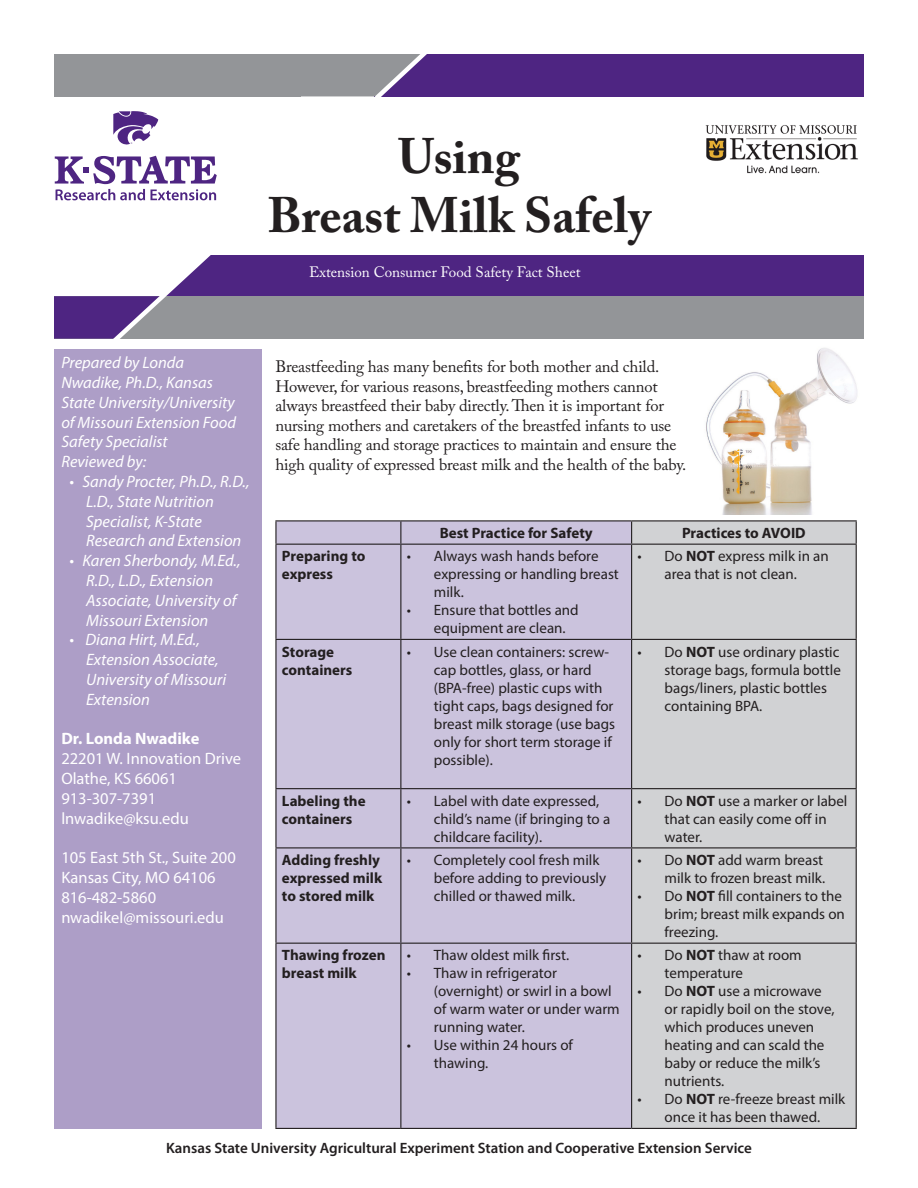
<style>
.page{position:relative;width:918px;height:1188px;background:#fff}
.page>*{position:absolute;margin:0;border:0;box-sizing:border-box;transform-origin:0 0}
.t1{font:700 49.5px/59.4px "Adobe Caslon Pro";color:#231f20;text-align:center}
.t2{font:italic 16.5px/19.8px "Myriad Pro";color:#fff}
.Body_text{font:16.5px/19.5px "Adobe Caslon Pro";letter-spacing:-.01em;color:#231f20}
.t3{font:16.5px "Myriad Pro";color:#fff}
.t4{font:700 16.5px "Myriad Pro";color:#fff}
.t5{font:15px/18px "Myriad Pro";color:#231f20}
.t6{font:700 15px/18px "Myriad Pro";color:#231f20}
.t7{font:600 15px "Myriad Pro";color:#231f20}
.t8{font:15px "Adobe Caslon Pro";color:#fff}
.s1{font-weight:700}
</style>
<div class="page">
<div style="left:375px;top:54px;width:489px;height:42px;background:#4e2582"></div>
<svg style="left:298px;top:54px;width:134px;height:43px"></svg>
<div style="left:55px;top:255px;width:809px;height:43px;background:#4e2582"></div>
<div style="left:54px;top:296px;width:810px;height:43px;background:#939598"></div>
<div style="left:54px;top:54px;width:246px;height:42px;background:#939598"></div>
<svg style="left:54px;top:255px;width:157px;height:84px"></svg>
<img style="left:705px;top:125px;width:153px;height:49px">
<svg style="left:55px;top:156px;width:162px;height:44px"></svg>
<svg style="left:113px;top:111px;width:45px;height:34px"></svg>
<div style="left:54px;top:349px;width:207px;height:780px;background:#ad9ec7"></div>
<img style="left:706px;top:348px;width:151px;height:166px">
<div style="left:277px;top:521px;width:354px;height:607px;background:#cbc3dd"></div>
<div style="left:632px;top:521px;width:224px;height:607px;background:#d1d2d4"></div>
<hr style="left:275px;top:545px;width:2px;height:94px;background:#231f20">
<hr style="left:400px;top:545px;width:1px;height:94px;background:#231f20">
<hr style="left:631px;top:545px;width:1px;height:94px;background:#231f20">
<hr style="left:856px;top:545px;width:1px;height:94px;background:#231f20">
<hr style="left:275px;top:639px;width:126px;height:1px;background:#231f20">
<hr style="left:275px;top:640px;width:2px;height:148px;background:#231f20">
<hr style="left:401px;top:639px;width:231px;height:1px;background:#231f20">
<hr style="left:400px;top:640px;width:1px;height:148px;background:#231f20">
<hr style="left:632px;top:639px;width:225px;height:1px;background:#231f20">
<hr style="left:631px;top:640px;width:1px;height:148px;background:#231f20">
<hr style="left:856px;top:640px;width:1px;height:148px;background:#231f20">
<hr style="left:275px;top:788px;width:126px;height:1px;background:#231f20">
<hr style="left:275px;top:789px;width:2px;height:58px;background:#231f20">
<hr style="left:401px;top:788px;width:231px;height:1px;background:#231f20">
<hr style="left:400px;top:789px;width:1px;height:58px;background:#231f20">
<hr style="left:632px;top:788px;width:225px;height:1px;background:#231f20">
<hr style="left:631px;top:789px;width:1px;height:58px;background:#231f20">
<hr style="left:856px;top:789px;width:1px;height:58px;background:#231f20">
<hr style="left:275px;top:847px;width:126px;height:1px;background:#231f20">
<hr style="left:275px;top:848px;width:2px;height:95px;background:#231f20">
<hr style="left:401px;top:847px;width:231px;height:1px;background:#231f20">
<hr style="left:400px;top:848px;width:1px;height:95px;background:#231f20">
<hr style="left:632px;top:847px;width:225px;height:1px;background:#231f20">
<hr style="left:631px;top:848px;width:1px;height:95px;background:#231f20">
<hr style="left:856px;top:848px;width:1px;height:95px;background:#231f20">
<hr style="left:275px;top:943px;width:126px;height:1px;background:#231f20">
<hr style="left:275px;top:944px;width:2px;height:184px;background:#231f20">
<hr style="left:401px;top:943px;width:231px;height:1px;background:#231f20">
<hr style="left:400px;top:944px;width:1px;height:184px;background:#231f20">
<hr style="left:632px;top:943px;width:225px;height:1px;background:#231f20">
<hr style="left:631px;top:944px;width:1px;height:184px;background:#231f20">
<hr style="left:856px;top:944px;width:1px;height:184px;background:#231f20">
<hr style="left:275px;top:520px;width:126px;height:1px;background:#231f20">
<hr style="left:275px;top:521px;width:2px;height:23px;background:#231f20">
<hr style="left:401px;top:520px;width:231px;height:1px;background:#231f20">
<svg style="left:400px;top:521px;width:1px;height:23px"></svg>
<hr style="left:632px;top:520px;width:225px;height:1px;background:#231f20">
<svg style="left:631px;top:521px;width:1px;height:23px"></svg>
<svg style="left:856px;top:521px;width:1px;height:23px"></svg>
<hr style="left:275px;top:544px;width:126px;height:1px;background:#231f20">
<hr style="left:401px;top:544px;width:231px;height:1px;background:#231f20">
<hr style="left:632px;top:544px;width:225px;height:1px;background:#231f20">
<hr style="left:275px;top:1128px;width:126px;height:1px;background:#231f20">
<hr style="left:401px;top:1128px;width:231px;height:1px;background:#231f20">
<hr style="left:632px;top:1128px;width:225px;height:1px;background:#231f20">
<p class="t1" style="left:267px;top:126px;width:385px">Using<br>Breast Milk Safely</p>
<p class="t8" style="left:309px;top:263px;width:273px">Extension Consumer Food Safety Fact Sheet</p>
<p class="t2" style="left:61px;top:352px;width:176px">Prepared by Londa<br>Nwadike, Ph.D., Kansas<br>State University/University of Missouri Extension Food<br>Safety Specialist</p>
<p class="t2" style="left:61px;top:451px;width:87px">Reviewed by:</p>
<p class="t2" style="left:70px;top:471px;width:181px">• Sandy Procter, Ph.D., R.D.,</p>
<p class="t2" style="left:86px;top:491px;width:129px">L.D., State Nutrition</p>
<p class="t2" style="left:86px;top:511px;width:117px">Specialist, K-State</p>
<p class="t2" style="left:86px;top:531px;width:157px">Research and Extension</p>
<p class="t2" style="left:70px;top:550px;width:172px">• Karen Sherbondy, M.Ed.,</p>
<p class="t2" style="left:86px;top:570px;width:129px">R.D., L.D., Extension</p>
<p class="t2" style="left:86px;top:590px;width:152px">Associate, University of</p>
<p class="t2" style="left:86px;top:610px;width:124px">Missouri Extension</p>
<p class="t2" style="left:70px;top:630px;width:132px">• Diana Hirt, M.Ed.,</p>
<p class="t2" style="left:86px;top:649px;width:134px">Extension Associate,</p>
<p class="t2" style="left:86px;top:669px;width:142px">University of Missouri</p>
<p class="t2" style="left:86px;top:689px;width:65px">Extension</p>
<p class="t4" style="left:61px;top:728px;width:140px">Dr. Londa Nwadike</p>
<p class="t3" style="left:61px;top:748px;width:181px">22201 W. Innovation Drive</p>
<p class="t3" style="left:61px;top:768px;width:117px">Olathe, KS 66061</p>
<p class="t3" style="left:61px;top:788px;width:96px">913-307-7391</p>
<p class="t3" style="left:61px;top:808px;width:129px">lnwadike@ksu.edu</p>
<p class="t3" style="left:61px;top:847px;width:176px">105 East 5th St., Suite 200</p>
<p class="t3" style="left:61px;top:867px;width:156px">Kansas City, MO 64106</p>
<p class="t3" style="left:61px;top:887px;width:96px">816-482-5860</p>
<p class="t3" style="left:61px;top:907px;width:164px">nwadikel@missouri.edu</p>
<p class="Body_text" style="left:275px;top:357px;width:412px">Breastfeeding has many benefits for both mother and child.<br>However, for various reasons, breastfeeding mothers cannot always breastfeed their baby directly. Then it is important for nursing mothers and caretakers of the breastfed infants to use safe handling and storage practices to maintain and ensure the high quality of expressed breast milk and the health of the baby.</p>
<p class="t6" style="left:440px;top:524px;width:155px">Best Practice for Safety</p>
<p class="t6" style="left:682px;top:524px;width:125px">Practices to AVOID</p>
<p class="t6" style="left:282px;top:547px;width:85px">Preparing to express</p>
<p class="t5" style="left:434px;top:547px;width:187px;text-indent:-27px">• Always wash hands before expressing or handling breast milk.</p>
<p class="t5" style="left:434px;top:601px;width:146px;text-indent:-27px">• Ensure that bottles and equipment are clean.</p>
<p class="t5" style="left:638px;top:547px;width:193px;text-align:center">• Do <span class="s1">NOT</span> express milk in an area that is not clean.</p>
<p class="t6" style="left:282px;top:642px;width:72px">Storage containers</p>
<p class="t5" style="left:434px;top:642px;width:183px;text-indent:-27px">• Use clean containers: screw&shy;cap bottles, glass, or hard (BPA-free) plastic cups with tight caps, bags designed for breast milk storage (use bags only for short term storage if possible).</p>
<p class="t5" style="left:665px;top:642px;width:178px;text-indent:-27px">• Do <span class="s1">NOT</span> use ordinary plastic storage bags, formula bottle bags/liners, plastic bottles containing BPA.</p>
<p class="t6" style="left:282px;top:791px;width:85px">Labeling the containers</p>
<p class="t5" style="left:434px;top:792px;width:178px;text-indent:-27px">• Label with date expressed, child’s name (if bringing to a childcare facility).</p>
<p class="t5" style="left:665px;top:792px;width:184px;text-indent:-27px">• Do <span class="s1">NOT</span> use a marker or label that can easily come off in water.</p>
<p class="t6" style="left:282px;top:851px;width:102px">Adding freshly expressed milk to stored milk</p>
<p class="t5" style="left:434px;top:851px;width:174px;text-indent:-27px">• Completely cool fresh milk before adding to previously chilled or thawed milk.</p>
<p class="t5" style="left:638px;top:851px;width:189px;text-align:right">• Do <span class="s1">NOT</span> add warm breast milk to frozen breast milk.</p>
<p class="t5" style="left:665px;top:887px;width:182px;text-indent:-27px">• Do <span class="s1">NOT</span> fill containers to the brim; breast milk expands on freezing.</p>
<p class="t6" style="left:282px;top:946px;width:105px">Thawing frozen breast milk</p>
<p class="t5" style="left:407px;top:946px;width:164px">• Thaw oldest milk first.</p>
<p class="t5" style="left:434px;top:964px;width:187px;text-indent:-27px">• Thaw in refrigerator (overnight) or swirl in a bowl of warm water or under warm running water.</p>
<p class="t5" style="left:434px;top:1036px;width:141px;text-indent:-27px">• Use within 24 hours of thawing.</p>
<p class="t5" style="left:665px;top:946px;width:139px;text-indent:-27px">• Do <span class="s1">NOT</span> thaw at room temperature</p>
<p class="t5" style="left:665px;top:982px;width:171px;text-indent:-27px">• Do <span class="s1">NOT</span> use a microwave or rapidly boil on the stove, which produces uneven heating and can scald the baby or reduce the milk’s nutrients.</p>
<p class="t5" style="left:638px;top:1090px;width:209px;text-align:center">• Do <span class="s1">NOT</span> re-freeze breast milk once it has been thawed.</p>
<p class="t7" style="left:166px;top:1138px;width:587px">Kansas State University Agricultural Experiment Station and Cooperative Extension Service</p>
</div>
